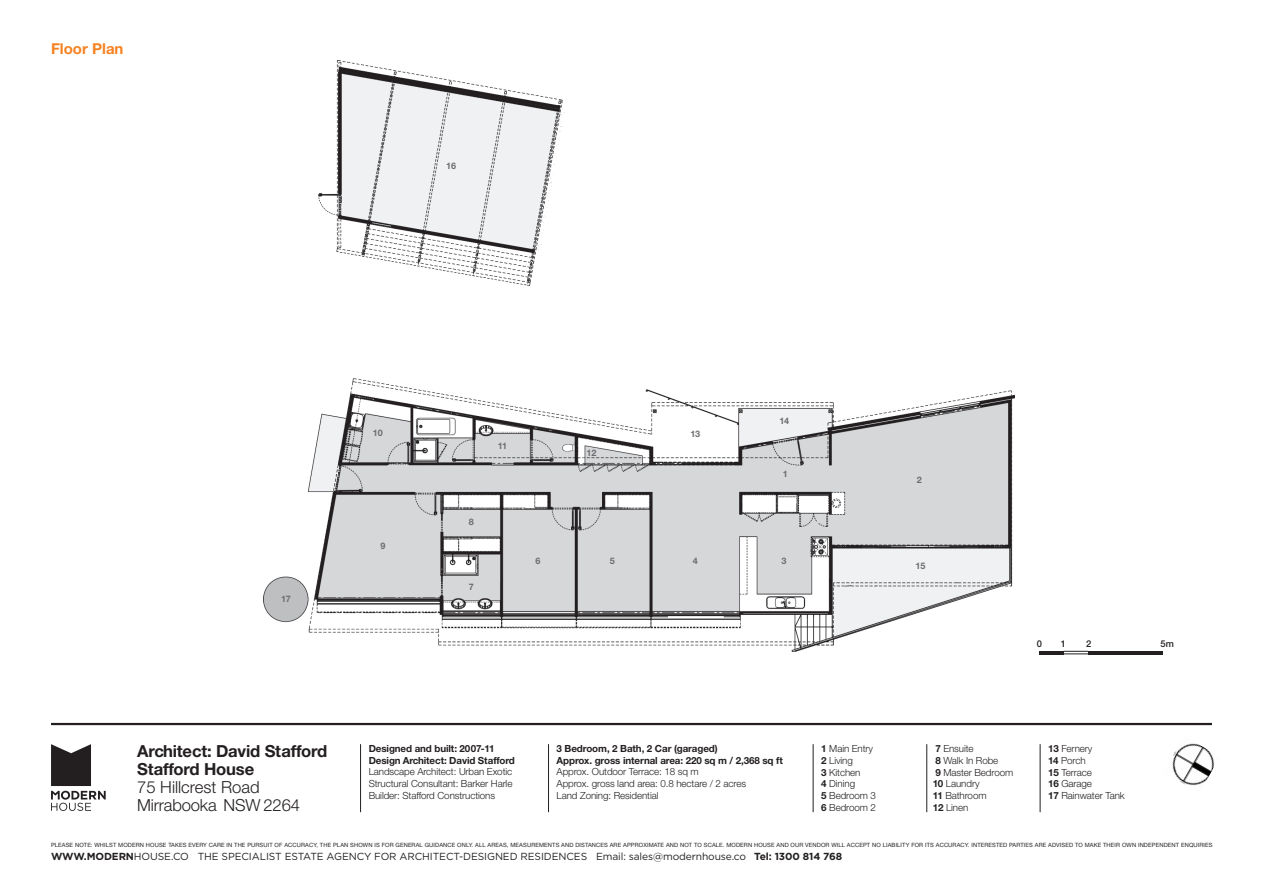
<style>
.page{position:relative;width:1263px;height:893px;background:#fff}
.page>*{position:absolute;margin:0;border:0;box-sizing:border-box;transform-origin:0 0}
.t1{font:700 16.65px "Helvetica Neue CE";letter-spacing:-.01em;color:#231f20}
.t2{font:300 16.65px "Helvetica Neue CE";letter-spacing:-.01em;color:#231f20}
.t3{font:700 15px "Helvetica Neue CE";color:#f58220}
.t4{font:10.2px "Gotham";letter-spacing:-.01em;color:#231f20}
.t5{font:300 9.75px "Helvetica Neue CE";letter-spacing:-.01em;color:#231f20}
.t6{font:700 9.75px "Helvetica Neue CE";letter-spacing:-.01em;color:#231f20}
.t7{font:500 9.3px "Helvetica Neue CE";color:#231f20}
.t8{font:700 9px "Helvetica Neue CE";letter-spacing:-.015em;color:#6c6d70}
.t9{font:5.7px "Helvetica Neue";letter-spacing:.025em;color:#231f20}
.s1{font-weight:700}
</style>
<div class="page">
<img style="left:264px;top:60px;width:750px;height:592px">
<svg style="left:51px;top:744px;width:55px;height:67px"></svg>
<hr style="left:51px;top:723px;width:1161px;height:2px;background:#231f20">
<hr style="left:813px;top:744px;width:1px;height:68px;background:#231f20">
<hr style="left:926px;top:744px;width:1px;height:68px;background:#231f20">
<hr style="left:1040px;top:744px;width:1px;height:68px;background:#231f20">
<hr style="left:360px;top:744px;width:1px;height:68px;background:#231f20">
<hr style="left:548px;top:744px;width:1px;height:68px;background:#231f20">
<hr style="left:1038px;top:651px;width:25px;height:3px;background:#231f20">
<hr style="left:1088px;top:651px;width:75px;height:3px;background:#231f20">
<svg style="left:1063px;top:651px;width:25px;height:3px"></svg>
<img style="left:1172px;top:743px;width:43px;height:43px">
<p class="t3" style="left:51px;top:39px;width:74px">Floor Plan</p>
<p class="t8" style="left:446px;top:160px;width:11px">16</p>
<p class="t8" style="left:281px;top:593px;width:11px">17</p>
<p class="t1" style="left:137px;top:741px;width:192px">Architect: David Stafford</p>
<p class="t1" style="left:137px;top:759px;width:119px">Stafford House</p>
<p class="t2" style="left:137px;top:777px;width:124px">75 Hillcrest Road</p>
<p class="t2" style="left:137px;top:795px;width:164px">Mirrabooka NSW 2264</p>
<p class="t8" style="left:373px;top:428px;width:11px">10</p>
<p class="t8" style="left:380px;top:541px;width:7px">9</p>
<p class="t8" style="left:498px;top:440px;width:11px">11</p>
<p class="t8" style="left:469px;top:516px;width:7px">8</p>
<p class="t8" style="left:469px;top:582px;width:7px">7</p>
<p class="t8" style="left:587px;top:447px;width:11px">12</p>
<p class="t8" style="left:690px;top:428px;width:11px">13</p>
<p class="t8" style="left:779px;top:415px;width:11px">14</p>
<p class="t8" style="left:783px;top:468px;width:7px">1</p>
<p class="t8" style="left:536px;top:555px;width:7px">6</p>
<p class="t8" style="left:610px;top:555px;width:7px">5</p>
<p class="t8" style="left:693px;top:555px;width:7px">4</p>
<p class="t8" style="left:781px;top:555px;width:7px">3</p>
<p class="t6" style="left:369px;top:742px;width:127px">Designed and built: 2007-11</p>
<p class="t6" style="left:369px;top:754px;width:148px">Design Architect: David Stafford</p>
<p class="t5" style="left:369px;top:766px;width:145px">Landscape Architect: Urban Exotic</p>
<p class="t5" style="left:369px;top:778px;width:145px">Structural Consultant: Barker Harle</p>
<p class="t5" style="left:369px;top:789px;width:128px">Builder: Stafford Constructions</p>
<p class="t6" style="left:557px;top:742px;width:163px">3 Bedroom, 2 Bath, 2 Car (garaged)</p>
<p class="t6" style="left:557px;top:754px;width:228px">Approx. gross internal area: 220 sq m / 2,368 sq ft</p>
<p class="t5" style="left:557px;top:766px;width:144px">Approx. Outdoor Terrace: 18 sq m</p>
<p class="t5" style="left:557px;top:778px;width:191px">Approx. gross land area: 0.8 hectare / 2 acres</p>
<p class="t5" style="left:557px;top:789px;width:103px">Land Zoning: Residential</p>
<p class="t5" style="left:821px;top:743px;width:53px"><span class="s1">1</span> Main Entry</p>
<p class="t5" style="left:821px;top:754px;width:33px"><span class="s1">2</span> Living</p>
<p class="t5" style="left:821px;top:766px;width:41px"><span class="s1">3</span> Kitchen</p>
<p class="t5" style="left:821px;top:778px;width:35px"><span class="s1">4</span> Dining</p>
<p class="t5" style="left:821px;top:790px;width:56px"><span class="s1">5</span> Bedroom 3</p>
<p class="t5" style="left:821px;top:801px;width:56px"><span class="s1">6</span> Bedroom 2</p>
<p class="t8" style="left:917px;top:474px;width:7px">2</p>
<p class="t8" style="left:915px;top:560px;width:11px">15</p>
<p class="t7" style="left:1037px;top:638px;width:7px">0</p>
<p class="t7" style="left:1061px;top:638px;width:7px">1</p>
<p class="t7" style="left:1086px;top:638px;width:7px">2</p>
<p class="t7" style="left:1160px;top:638px;width:15px">5m</p>
<p class="t5" style="left:935px;top:743px;width:40px"><span class="s1">7</span> Ensuite</p>
<p class="t5" style="left:935px;top:754px;width:64px"><span class="s1">8</span> Walk In Robe</p>
<p class="t5" style="left:935px;top:766px;width:79px"><span class="s1">9</span> Master Bedroom</p>
<p class="t5" style="left:933px;top:778px;width:48px"><span class="s1">10</span> Laundry</p>
<p class="t5" style="left:933px;top:790px;width:55px"><span class="s1">11</span> Bathroom</p>
<p class="t5" style="left:933px;top:801px;width:37px"><span class="s1">12</span> Linen</p>
<p class="t5" style="left:1048px;top:743px;width:46px"><span class="s1">13</span> Fernery</p>
<p class="t5" style="left:1048px;top:754px;width:39px"><span class="s1">14</span> Porch</p>
<p class="t5" style="left:1048px;top:766px;width:45px"><span class="s1">15</span> Terrace</p>
<p class="t5" style="left:1048px;top:778px;width:45px"><span class="s1">16</span> Garage</p>
<p class="t5" style="left:1048px;top:790px;width:78px"><span class="s1">17</span> Rainwater Tank</p>
<p class="t9" style="left:51px;top:841px;width:1163px">PLEASE NOTE: WHILST MODERN HOUSE TAKES EVERY CARE IN THE PURSUIT OF ACCURACY, THE PLAN SHOWN IS FOR GENERAL GUIDANCE ONLY. ALL AREAS, MEASUREMENTS AND DISTANCES ARE APPROXIMATE AND NOT TO SCALE. MODERN HOUSE AND OUR VENDOR WILL ACCEPT NO LIABILITY FOR ITS ACCURACY. INTERESTED PARTIES ARE ADVISED TO MAKE THEIR OWN INDEPENDENT ENQUIRIES</p>
<p class="t4" style="left:51px;top:851px;width:793px"><span class="s1">WWW.MODERN</span>HOUSE.CO THE SPECIALIST ESTATE AGENCY FOR ARCHITECT-DESIGNED RESIDENCES Email: sales@modernhouse.co <span class="s1">Tel: 1300 814 768</span></p>
</div>
